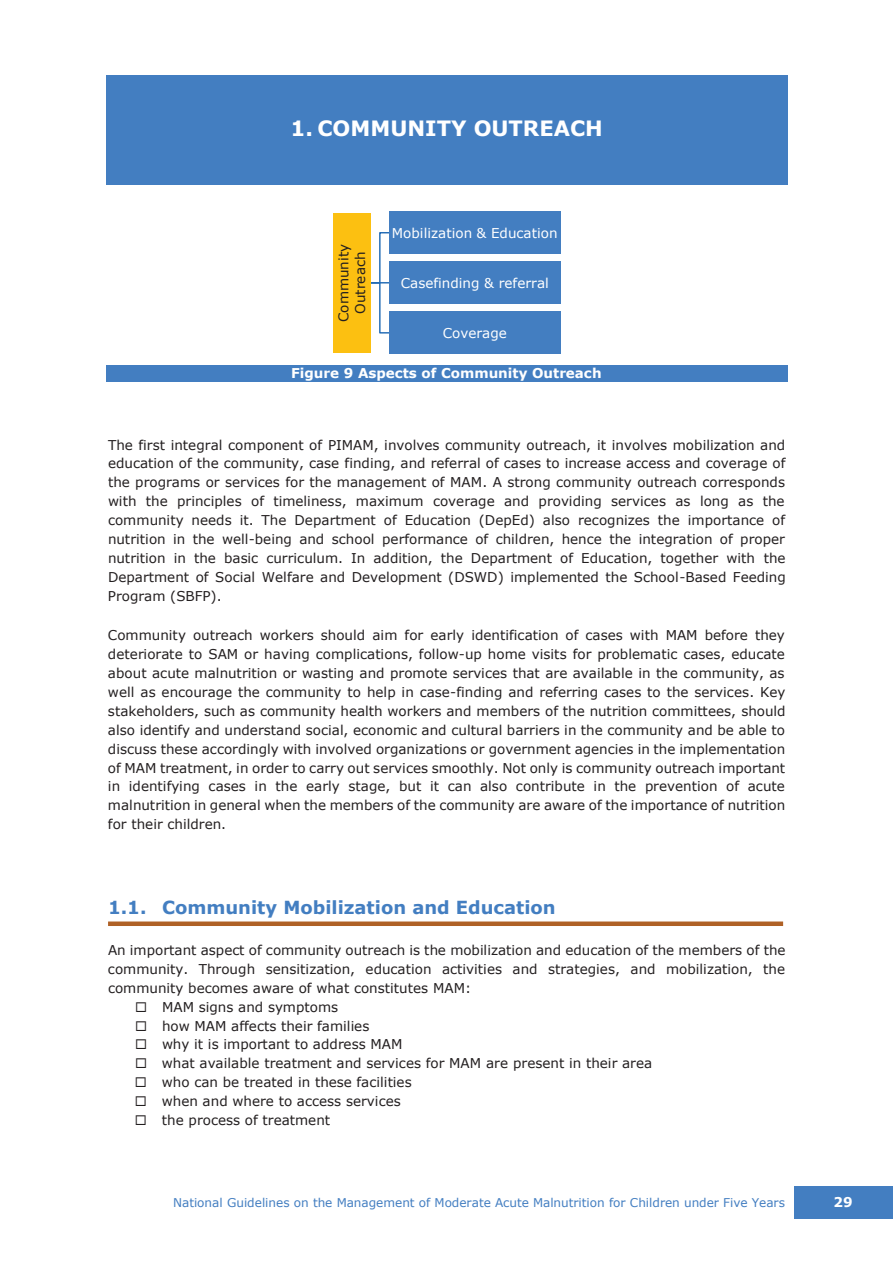
<style>
.page{position:relative;width:893px;height:1263px;background:#fff}
.page>*{position:absolute;margin:0;border:0;box-sizing:border-box;transform-origin:0 0}
.t1{font:700 21px "Verdana";color:#fff}
.t2{font:700 18px "Verdana";color:#437ec1}
.t3{font:13.5px/18.9px "Verdana";color:#231f20;text-align:justify}
.t4{font:13.5px "Verdana";color:#fff}
.t5{font:700 13.5px "Verdana";letter-spacing:-.005em;color:#fff}
.t6{font:12px "Verdana";letter-spacing:-.005em;color:#437ec1}
</style>
<div class="page">
<div style="left:794px;top:1186px;width:98px;height:32px;background:#437ec1"></div>
<div style="left:106px;top:76px;width:681px;height:39px;background:#437ec1"></div>
<div style="left:106px;top:115px;width:681px;height:51px;background:#437ec1"></div>
<div style="left:106px;top:166px;width:681px;height:19px;background:#437ec1"></div>
<div style="left:106px;top:365px;width:681px;height:16px;background:#437ec1"></div>
<svg style="left:370px;top:231px;width:19px;height:103px"></svg>
<div style="left:333px;top:213px;width:37px;height:140px;background:#fcc011"></div>
<div style="left:389px;top:211px;width:171px;height:43px;background:#437ec1"></div>
<div style="left:389px;top:261px;width:171px;height:43px;background:#437ec1"></div>
<div style="left:389px;top:311px;width:171px;height:43px;background:#437ec1"></div>
<div style="left:108px;top:921px;width:675px;height:5px;background:#af6126"></div>
<div style="left:874px;top:1186px;width:19px;height:32px;background:#437ec1"></div>
<h1 class="t1" style="left:290px;top:115px;width:314px">1. COMMUNITY OUTREACH</h1>
<p class="t3" style="left:335px;top:322px;width:79px;line-height:16.5px;text-align:center;rotate:-90deg">Community<br>Outreach</p>
<p class="t4" style="left:392px;top:224px;width:167px">Mobilization &amp; Education</p>
<p class="t4" style="left:401px;top:274px;width:149px">Casefinding &amp; referral</p>
<p class="t4" style="left:443px;top:325px;width:65px">Coverage</p>
<p class="t5" style="left:291px;top:365px;width:312px">Figure 9 Aspects of Community Outreach</p>
<p class="t3" style="left:108px;top:435px;width:679px">The first integral component of PIMAM, involves community outreach, it involves mobilization and education of the community, case finding, and referral of cases to increase access and coverage of the programs or services for the management of MAM. A strong community outreach corresponds with the principles of timeliness, maximum coverage and providing services as long as the community needs it. The Department of Education (DepEd) also recognizes the importance of nutrition in the well-being and school performance of children, hence the integration of proper nutrition in the basic curriculum. In addition, the Department of Education, together with the Department of Social Welfare and Development (DSWD) implemented the School-Based Feeding Program (SBFP).</p>
<p class="t3" style="left:108px;top:626px;width:679px">Community outreach workers should aim for early identification of cases with MAM before they deteriorate to SAM or having complications, follow-up home visits for problematic cases, educate about acute malnutrition or wasting and promote services that are available in the community, as well as encourage the community to help in case-finding and referring cases to the services. Key stakeholders, such as community health workers and members of the nutrition committees, should also identify and understand social, economic and cultural barriers in the community and be able to discuss these accordingly with involved organizations or government agencies in the implementation of MAM treatment, in order to carry out services smoothly. Not only is community outreach important in identifying cases in the early stage, but it can also contribute in the prevention of acute malnutrition in general when the members of the community are aware of the importance of nutrition for their children.</p>
<h2 class="t2" style="left:108px;top:895px;width:449px">1.1. Community Mobilization and Education</h2>
<p class="t3" style="left:108px;top:940px;width:679px">An important aspect of community outreach is the mobilization and education of the members of the</p>
<p class="t3" style="left:108px;top:959px;width:679px">community. Through sensitization, education activities and strategies, and mobilization, the</p>
<p class="t3" style="left:108px;top:978px;width:365px">community becomes aware of what constitutes MAM:</p>
<p class="t3" style="left:162px;top:997px;width:178px">MAM signs and symptoms</p>
<p class="t3" style="left:162px;top:1016px;width:209px">how MAM affects their families</p>
<p class="t3" style="left:162px;top:1035px;width:242px">why it is important to address MAM</p>
<p class="t3" style="left:162px;top:1053px;width:492px">what available treatment and services for MAM are present in their area</p>
<p class="t3" style="left:162px;top:1072px;width:251px">who can be treated in these facilities</p>
<p class="t3" style="left:162px;top:1091px;width:240px">when and where to access services</p>
<p class="t3" style="left:162px;top:1110px;width:170px">the process of treatment</p>
<p class="t6" style="left:173px;top:1195px;width:613px">National Guidelines on the Management of Moderate Acute Malnutrition for Children under Five Years</p>
<p class="t5" style="left:834px;top:1194px;width:21px">29</p>
</div>
